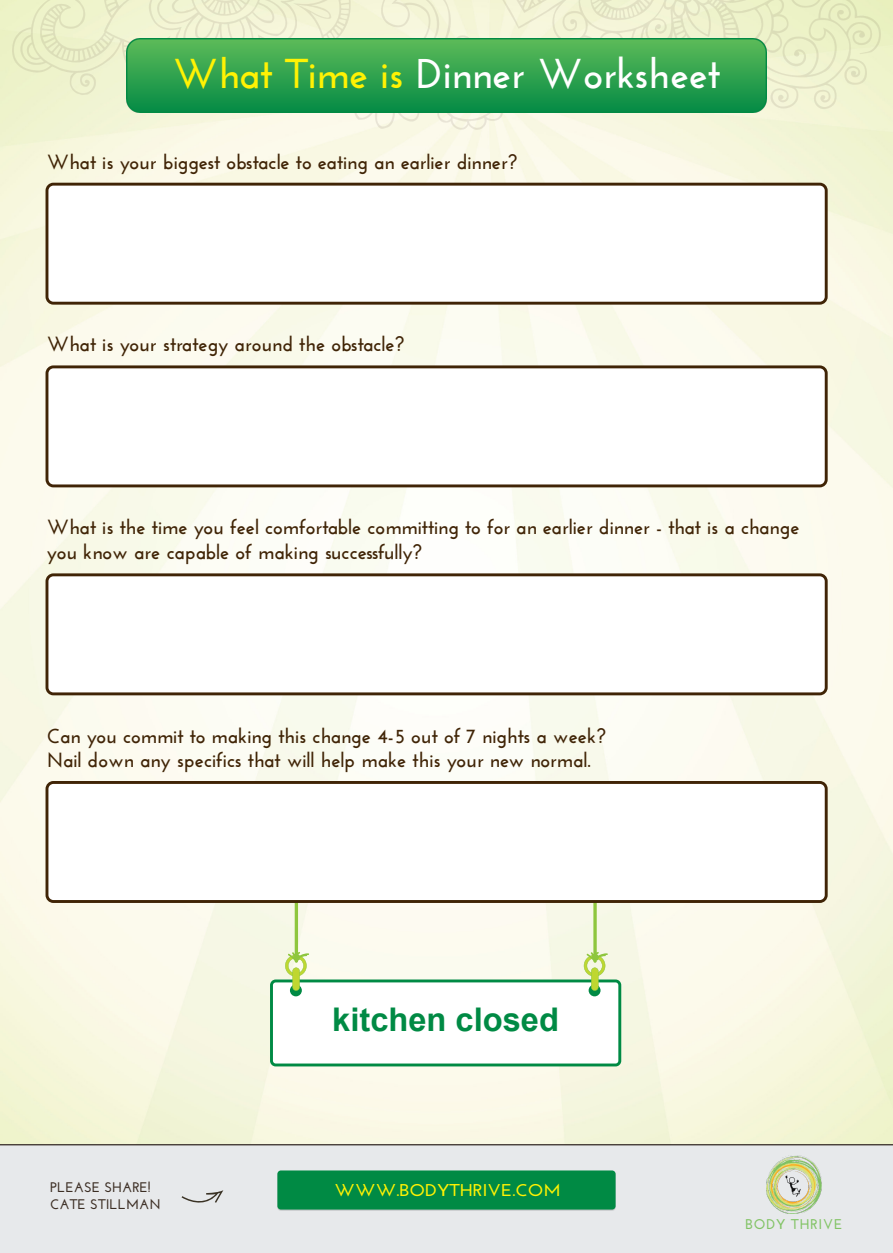
<style>
.page{position:relative;width:893px;height:1253px;background:#fff}
.page>*{position:absolute;margin:0;border:0;box-sizing:border-box;transform-origin:0 0}
.t1{font:700 41.47px "Josefin Sans";color:#fff}
.t2{font:700 32.62px "Arial";color:#008a44}
.t3{font:700 20.4px/24.5px "Josefin Sans";color:#402406}
.t4{font:700 17.04px "Josefin Sans";color:#fff204;scale:1.1 1}
.t5{font:700 14.04px "Josefin Sans";color:#81c364}
.t6{font:700 13.89px/16.7px "Josefin Sans";color:#3c2e24}
.s1{color:#fff204}
</style>
<div class="page">
<img style="left:13px;top:0;width:867px;height:130px">
<div style="left:0;top:1144px;width:893px;height:109px;background:#e7e9eb"></div>
<img style="left:766px;top:1155px;width:55px;height:58px">
<svg style="left:182px;top:1190px;width:41px;height:15px"></svg>
<img style="left:277px;top:1171px;width:339px;height:40px">
<div style="left:277px;top:1170px;width:338px;height:39px;background:#008a44;border-radius:4px"></div>
<div style="left:270px;top:979px;width:351px;height:87px;background:#fff;border:3px solid #008a44;border-radius:4px"></div>
<div style="left:290px;top:984px;width:12px;height:12px;background:#008a44;border-radius:50%"></div>
<div style="left:589px;top:984px;width:11px;height:12px;background:#008a44;border-radius:50%"></div>
<svg style="left:584px;top:903px;width:24px;height:87px"></svg>
<svg style="left:285px;top:903px;width:24px;height:87px"></svg>
<div style="left:46px;top:183px;width:782px;height:122px;background:#fff;border:3px solid #402406;border-radius:6px"></div>
<div style="left:46px;top:365px;width:782px;height:122px;background:#fff;border:3px solid #402406;border-radius:6px"></div>
<div style="left:46px;top:573px;width:782px;height:122px;background:#fff;border:3px solid #402406;border-radius:6px"></div>
<div style="left:46px;top:781px;width:782px;height:122px;background:#fff;border:3px solid #402406;border-radius:6px"></div>
<img style="left:127px;top:39px;width:639px;height:73px">
<h1 class="t1" style="left:173px;top:57px;width:549px"><span class="s1">What Time is</span> Dinner Worksheet</h1>
<p class="t3" style="left:47px;top:151px;width:471px">What is your biggest obstacle to eating an earlier dinner?</p>
<p class="t3" style="left:47px;top:334px;width:358px">What is your strategy around the obstacle?</p>
<p class="t3" style="left:47px;top:517px;width:754px">What is the time you feel comfortable committing to for an earlier dinner - that is a change you know are capable of making successfully?</p>
<p class="t3" style="left:47px;top:725px;width:560px">Can you commit to making this change 4-5 out of 7 nights a week?<br>Nail down any specifics that will help make this your new normal.</p>
<h2 class="t2" style="left:332px;top:1007px;width:228px">kitchen closed</h2>
<p class="t6" style="left:50px;top:1180px;width:112px">PLEASE SHARE!<br>CATE STILLMAN</p>
<p class="t4" style="left:334px;top:1183px;width:207px">WWW.BODYTHRIVE.COM</p>
<p class="t5" style="left:746px;top:1218px;width:99px">BODY THRIVE</p>
</div>
